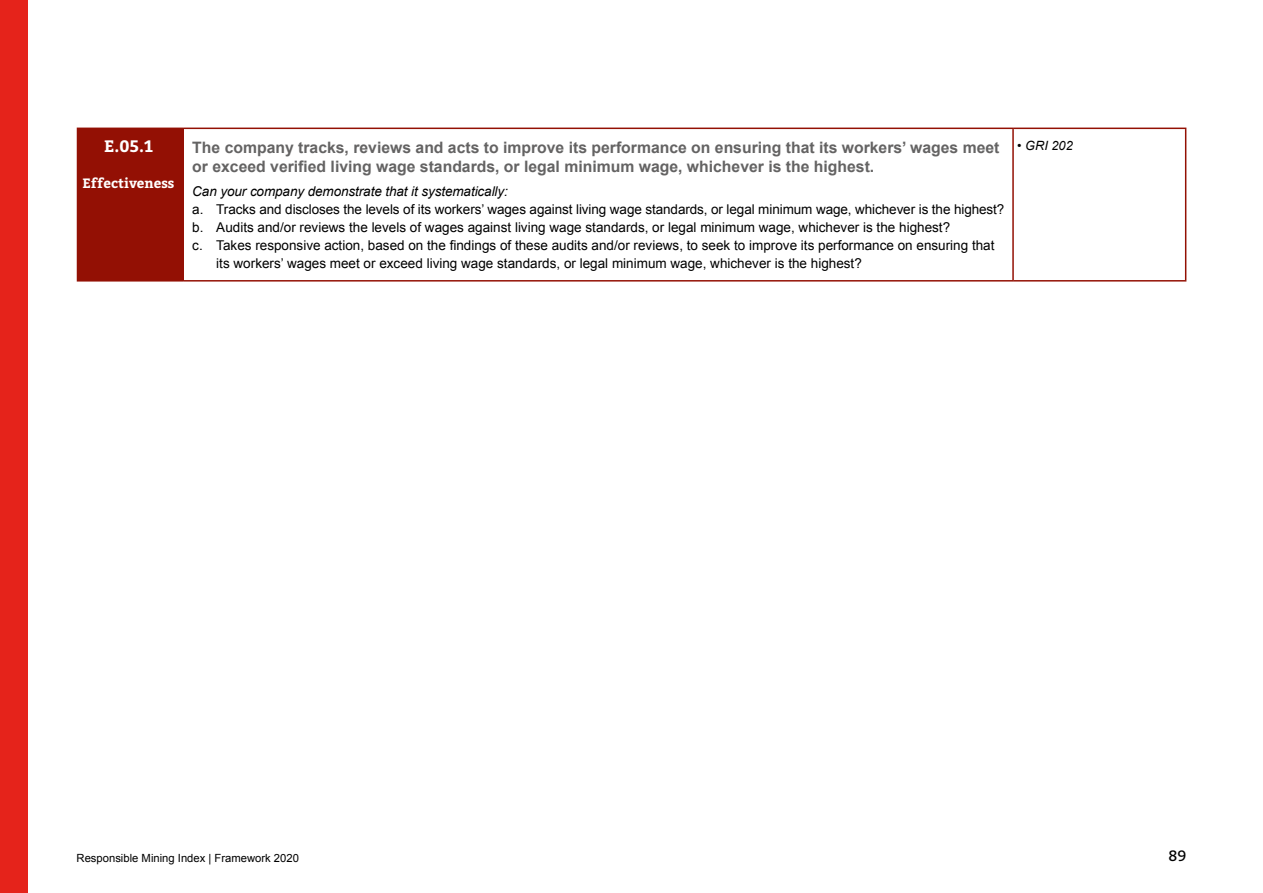
<style>
.page{position:relative;width:1263px;height:893px;background:#fff}
.page>*{position:absolute;margin:0;border:0;box-sizing:border-box;transform-origin:0 0}
.t1{font:700 16.5px "Bitter";color:#fff}
.t2{font:700 15.75px/19.5px "Arial";color:#646363}
.t3{font:15px "Bitter";color:#000}
.t4{font:13.5px "Arial";color:#000}
.t5{font:italic 13.5px "Arial";letter-spacing:-.005em;color:#000}
.t6{font:700 13.5px "Bitter";color:#fff}
.t7{font:italic 12.75px "Arial";color:#000}
.t8{font:11.25px "Arial";color:#000}
</style>
<div class="page">
<div style="left:0;top:0;width:28px;height:893px;background:#e5231b"></div>
<div style="left:77px;top:128px;width:107px;height:153px;background:#931004"></div>
<hr style="left:184px;top:128px;width:829px;height:1px;background:#931004">
<hr style="left:77px;top:280px;width:107px;height:2px;background:#931004">
<hr style="left:184px;top:280px;width:829px;height:2px;background:#931004">
<hr style="left:1013px;top:128px;width:173px;height:1px;background:#931004">
<hr style="left:1012px;top:129px;width:2px;height:151px;background:#931004">
<hr style="left:1185px;top:129px;width:1px;height:151px;background:#931004">
<hr style="left:1013px;top:280px;width:173px;height:2px;background:#931004">
<p class="t1" style="left:104px;top:134px;width:50px">E.05.1</p>
<p class="t6" style="left:83px;top:173px;width:93px">Effectiveness</p>
<p class="t2" style="left:192px;top:138px;width:809px">The company tracks, reviews and acts to improve its performance on ensuring that its workers’ wages meet or exceed verified living wage standards, or legal minimum wage, whichever is the highest.</p>
<p class="t5" style="left:192px;top:183px;width:317px">Can your company demonstrate that it systematically:</p>
<p class="t4" style="left:192px;top:200px;width:814px">a. Tracks and discloses the levels of its workers’ wages against living wage standards, or legal minimum wage, whichever is the highest?</p>
<p class="t4" style="left:192px;top:218px;width:759px">b. Audits and/or reviews the levels of wages against living wage standards, or legal minimum wage, whichever is the highest?</p>
<p class="t4" style="left:192px;top:236px;width:804px">c. Takes responsive action, based on the findings of these audits and/or reviews, to seek to improve its performance on ensuring that</p>
<p class="t4" style="left:216px;top:254px;width:647px">its workers’ wages meet or exceed living wage standards, or legal minimum wage, whichever is the highest?</p>
<p class="t7" style="left:1017px;top:138px;width:57px">• GRI 202</p>
<p class="t8" style="left:77px;top:850px;width:224px">Responsible Mining Index | Framework 2020</p>
<p class="t3" style="left:1168px;top:845px;width:19px">89</p>
</div>
